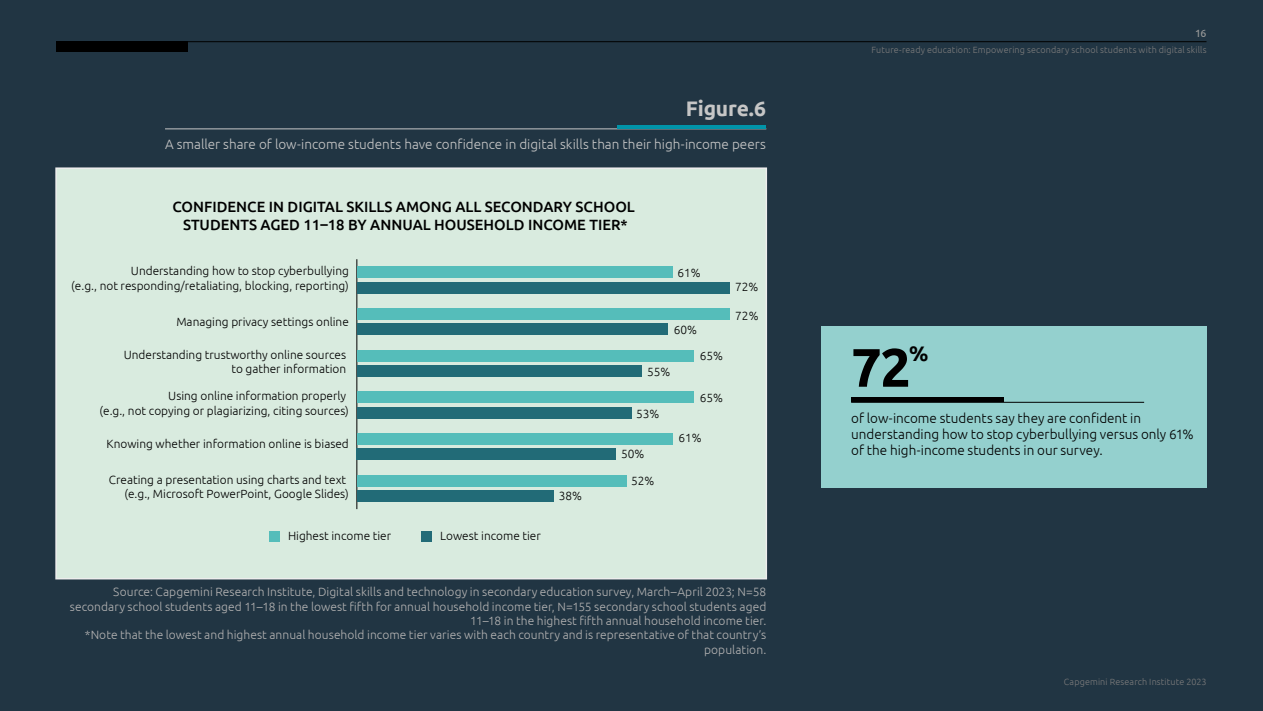
<style>
.page{position:relative;width:1263px;height:711px;background:#fff}
.page>*{position:absolute;margin:0;border:0;box-sizing:border-box;transform-origin:0 0}
.t1{font:700 54px "Ubuntu";color:#000}
.t2{font:700 21px "Ubuntu";letter-spacing:-.01em;color:#c6c6c6}
.t3{font:700 21px "Ubuntu";color:#000}
.t4{font:500 14.85px/17.9px "Ubuntu";color:#000;text-align:center}
.t5{font:300 13.5px/16.2px "Ubuntu";color:#000}
.t6{font:300 13.5px "Ubuntu";color:#c6c6c6}
.t7{font:300 12px/14.4px "Ubuntu";letter-spacing:.005em;color:#b3b2b2;text-align:right}
.t8{font:300 11.85px/14.2px "Ubuntu";color:#000;text-align:right}
.t9{font:10.5px "Ubuntu";color:#9d9d9c}
.t10{font:300 9px "Ubuntu";letter-spacing:.015em;color:#7c7b7b}
</style>
<div class="page">
<div style="left:0;top:0;width:1263px;height:710px;background:#213543"></div>
<div style="left:56px;top:168px;width:710px;height:410px;background:#d9ebdf"></div>
<hr style="left:356px;top:259px;width:1px;height:249px;background:#000">
<div style="left:357px;top:267px;width:316px;height:11px;background:#55bdba"></div>
<div style="left:357px;top:308px;width:373px;height:11px;background:#55bdba"></div>
<div style="left:357px;top:350px;width:336px;height:11px;background:#55bdba"></div>
<div style="left:357px;top:391px;width:336px;height:11px;background:#55bdba"></div>
<div style="left:357px;top:433px;width:316px;height:11px;background:#55bdba"></div>
<div style="left:357px;top:475px;width:269px;height:11px;background:#55bdba"></div>
<div style="left:357px;top:282px;width:373px;height:11px;background:#226b77"></div>
<div style="left:357px;top:323px;width:311px;height:11px;background:#226b77"></div>
<div style="left:357px;top:365px;width:285px;height:11px;background:#226b77"></div>
<div style="left:357px;top:406px;width:274px;height:12px;background:#226b77"></div>
<div style="left:357px;top:448px;width:259px;height:11px;background:#226b77"></div>
<div style="left:357px;top:490px;width:197px;height:11px;background:#226b77"></div>
<div style="left:269px;top:530px;width:11px;height:11px;background:#55bdba"></div>
<div style="left:421px;top:530px;width:11px;height:11px;background:#226b77"></div>
<div style="left:55px;top:167px;width:712px;height:412px;border:2px solid #ededed"></div>
<hr style="left:165px;top:128px;width:601px;height:1px;background:#c6c6c6">
<hr style="left:618px;top:125px;width:148px;height:3px;background:#0194a9">
<div style="left:821px;top:326px;width:385px;height:162px;background:#94d0ce"></div>
<hr style="left:851px;top:401px;width:293px;height:1px;background:#000">
<hr style="left:851px;top:397px;width:153px;height:4px;background:#000">
<div style="left:56px;top:41px;width:131px;height:11px;background:#000"></div>
<hr style="left:186px;top:41px;width:1020px;height:1px;background:#000">
<h2 class="t2" style="left:686px;top:95px;width:82px">Figure.6</h2>
<p class="t6" style="left:165px;top:136px;width:602px">A smaller share of low-income students have confidence in digital skills than their high-income peers</p>
<p class="t4" style="left:172px;top:197px;width:464px">CONFIDENCE IN DIGITAL SKILLS AMONG ALL SECONDARY SCHOOL<br>STUDENTS AGED 11–18 BY ANNUAL HOUSEHOLD INCOME TIER*</p>
<p class="t8" style="left:71px;top:263px;width:279px">Understanding how to stop cyberbullying<br>(e.g., not responding/retaliating, blocking, reporting)</p>
<p class="t8" style="left:677px;top:265px;width:25px">61%</p>
<p class="t8" style="left:735px;top:279px;width:25px">72%</p>
<p class="t8" style="left:176px;top:314px;width:174px">Managing privacy settings online</p>
<p class="t8" style="left:674px;top:322px;width:25px">60%</p>
<p class="t8" style="left:735px;top:308px;width:25px">72%</p>
<p class="t8" style="left:124px;top:347px;width:224px">Understanding trustworthy online sources to gather information</p>
<p class="t8" style="left:647px;top:364px;width:25px">55%</p>
<p class="t8" style="left:700px;top:348px;width:25px">65%</p>
<p class="t8" style="left:99px;top:388px;width:251px">Using online information properly<br>(e.g., not copying or plagiarizing, citing sources)</p>
<p class="t8" style="left:636px;top:405px;width:25px">53%</p>
<p class="t8" style="left:700px;top:390px;width:25px">65%</p>
<p class="t8" style="left:107px;top:436px;width:244px">Knowing whether information online is biased</p>
<p class="t8" style="left:621px;top:446px;width:25px">50%</p>
<p class="t8" style="left:678px;top:430px;width:25px">61%</p>
<p class="t8" style="left:109px;top:471px;width:241px">Creating a presentation using charts and text (e.g., Microsoft PowerPoint, Google Slides)</p>
<p class="t8" style="left:559px;top:488px;width:25px">38%</p>
<p class="t8" style="left:631px;top:473px;width:25px">52%</p>
<p class="t8" style="left:288px;top:527px;width:105px">Highest income tier</p>
<p class="t8" style="left:440px;top:527px;width:102px">Lowest income tier</p>
<p class="t7" style="left:70px;top:584px;width:698px">Source: Capgemini Research Institute, Digital skills and technology in secondary education survey, March–April 2023; N=58 secondary school students aged 11–18 in the lowest fifth for annual household income tier, N=155 secondary school students aged 11–18 in the highest fifth annual household income tier.<br>*Note that the lowest and highest annual household income tier varies with each country and is representative of that country’s population.</p>
<p class="t9" style="left:1195px;top:27px;width:13px">16</p>
<p class="t10" style="left:871px;top:44px;width:337px">Future-ready education: Empowering secondary school students with digital skills</p>
<h1 class="t1" style="left:851px;top:334px;width:61px">72</h1>
<h2 class="t3" style="left:909px;top:341px;width:21px">%</h2>
<p class="t5" style="left:851px;top:409px;width:344px">of low-income students say they are confident in understanding how to stop cyberbullying versus only 61% of the high-income students in our survey.</p>
<p class="t10" style="left:1064px;top:676px;width:144px">Capgemini Research Institute 2023</p>
</div>
